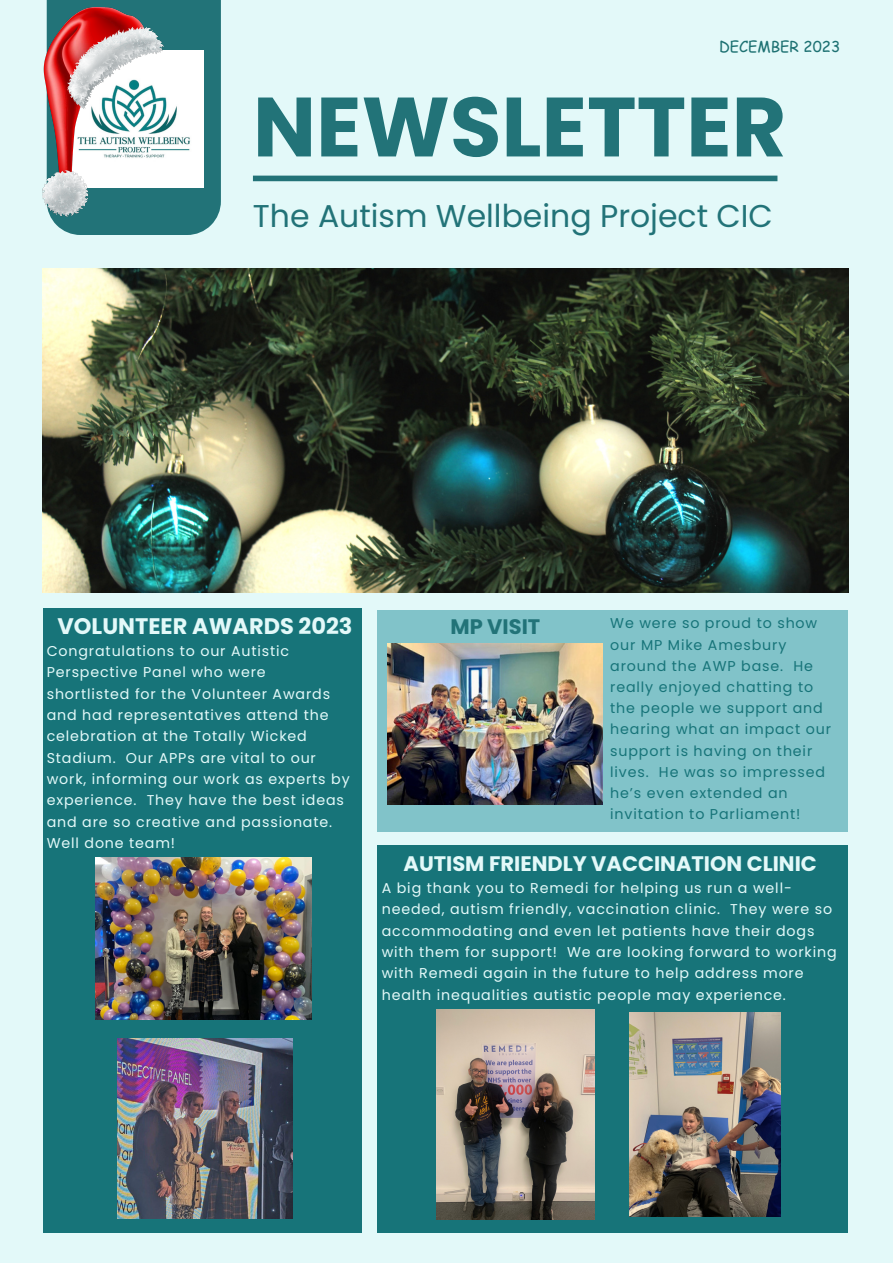
<style>
.page{position:relative;width:893px;height:1264px;background:#fff}
.page>*{position:absolute;margin:0;border:0;box-sizing:border-box;transform-origin:0 0}
.t1{font:700 83.85px "Poppins";color:#227378}
.t2{font:31.5px "Poppins";color:#227378}
.t3{font:700 22.5px "Poppins";color:#e3f9f9}
.t4{font:700 21px "Poppins";color:#e3f9f9}
.t5{font:700 21px "Poppins";color:#227378}
.t6{font:15px "Comic Sans MS";color:#1d7172}
.t7{font:14.25px/21.3px "Poppins";letter-spacing:.06em;color:#e3f9f9}
.t8{font:14.25px/21.3px "Poppins";letter-spacing:.06em;color:#177479}
</style>
<div class="page">
<div style="left:0;top:0;width:892px;height:1262px;background:#e3f9f9"></div>
<div style="left:43px;top:608px;width:318px;height:624px;background:#177479"></div>
<img style="left:43px;top:269px;width:805px;height:323px">
<svg style="left:47px;top:0;width:174px;height:235px;background:#307c81"></svg>
<div style="left:253px;top:176px;width:524px;height:5px;background:#227378"></div>
<img style="left:163px;top:50px;width:40px;height:137px">
<img style="left:43px;top:7px;width:120px;height:210px">
<img style="left:95px;top:857px;width:216px;height:162px">
<img style="left:117px;top:1038px;width:176px;height:180px">
<div style="left:378px;top:610px;width:470px;height:221px;background:#81c3c9"></div>
<img style="left:388px;top:643px;width:214px;height:161px">
<div style="left:378px;top:845px;width:470px;height:387px;background:#177479"></div>
<img style="left:437px;top:1009px;width:157px;height:210px">
<img style="left:629px;top:1012px;width:151px;height:204px">
<p class="t6" style="left:719px;top:36px;width:123px">DECEMBER 2023</p>
<p class="t1" style="left:253px;top:68px;width:535px">NEWSLETTER</p>
<p class="t2" style="left:253px;top:194px;width:521px">The Autism Wellbeing Project CIC</p>
<p class="t3" style="left:57px;top:610px;width:296px">VOLUNTEER AWARDS 2023</p>
<p class="t7" style="left:47px;top:640px;width:304px">Congratulations to our Autistic<br>Perspective Panel who were shortlisted for the Volunteer Awards and had representatives attend the celebration at the Totally Wicked<br>Stadium. Our APPs are vital to our work, informing our work as experts by experience. They have the best ideas and are so creative and passionate.<br>Well done team!</p>
<p class="t5" style="left:450px;top:612px;width:91px">MP VISIT</p>
<p class="t8" style="left:610px;top:612px;width:222px">We were so proud to show our MP Mike Amesbury around the AWP base. He really enjoyed chatting to the people we support and hearing what an impact our support is having on their lives. He was so impressed he’s even extended an invitation to Parliament!</p>
<p class="t4" style="left:403px;top:849px;width:415px">AUTISM FRIENDLY VACCINATION CLINIC</p>
<p class="t7" style="left:381px;top:877px;width:456px">A big thank you to Remedi for helping us run a well&shy;needed, autism friendly, vaccination clinic. They were so accommodating and even let patients have their dogs with them for support! We are looking forward to working with Remedi again in the future to help address more health inequalities autistic people may experience.</p>
</div>
